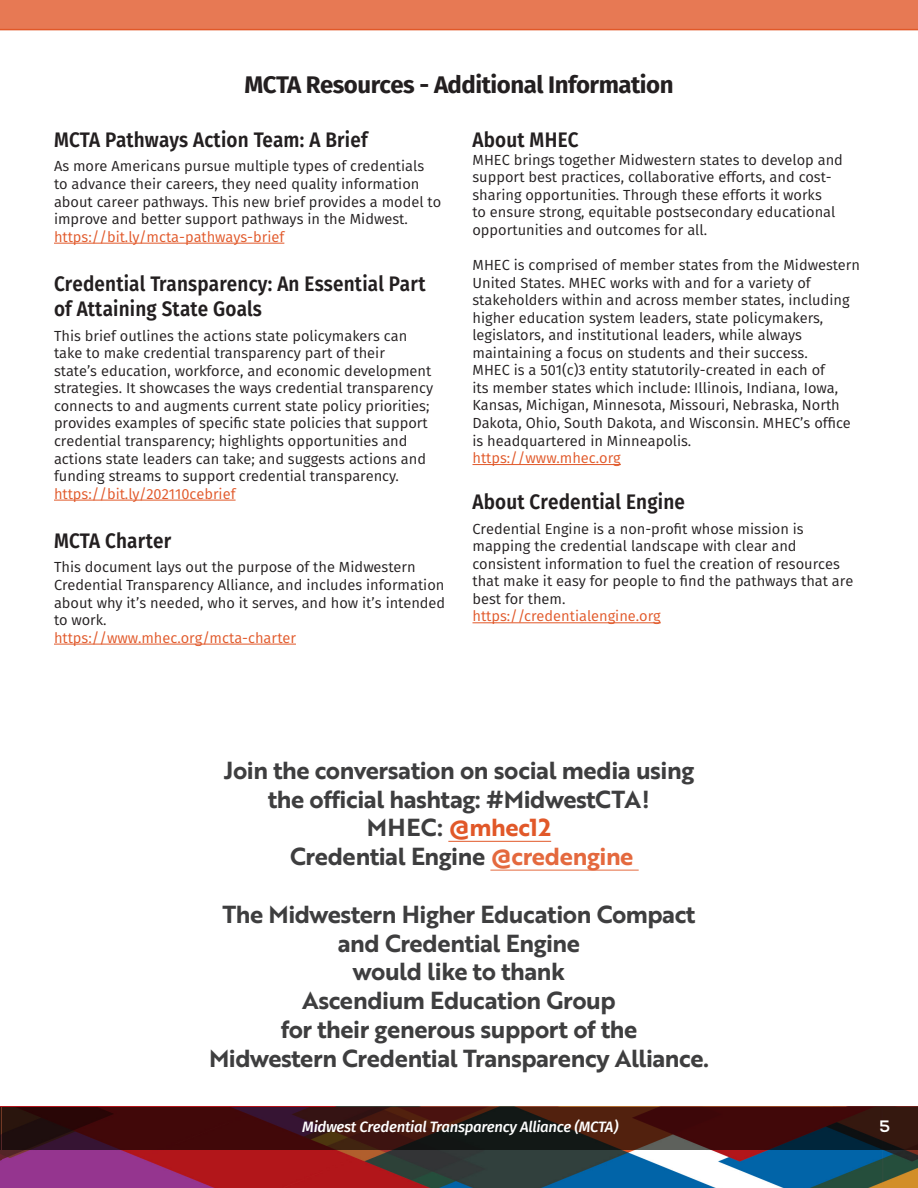
<style>
.page{position:relative;width:918px;height:1188px;background:#fff}
.page>*{position:absolute;margin:0;border:0;box-sizing:border-box;transform-origin:0 0}
.Section_Header{font:24px/28.8px "Brother 1816 Bold";letter-spacing:-.02em;color:#3e3e3f;text-align:center}
.Section_Header-2{font:700 24px "Fira Sans";letter-spacing:-.02em;color:#231f20}
.Section_Header-3{font:24px "Brother 1816 Bold";letter-spacing:.005em;color:#e15829}
.MHEC_Title{font:600 21px/25.2px "Fira Sans";letter-spacing:.01em;color:#231f20;scale:.9 1}
.t1{font:800 16.5px "Nexa Slab";color:#fff}
.t2{font:italic 500 15px "Fira Sans";letter-spacing:-.02em;color:#fff}
.t3{font:14.7px/17.5px "Fira Sans";color:#231f20}
.t4{font:14.7px "Fira Sans";color:#e15829}
.s1{color:#3e3e3f}
.s2{color:#e4693e}
</style>
<div class="page">
<img style="left:0;top:1107px;width:918px;height:81px">
<svg style="left:2px;top:1107px;width:916px;height:42px;background:#361211"></svg>
<hr style="left:0;top:1107px;width:1px;height:42px;background:#5e615c">
<div style="left:0;top:0;width:918px;height:30px;background:#e77954"></div>
<hr style="left:54px;top:243px;width:230px;height:1px;background:#e15829">
<hr style="left:54px;top:500px;width:182px;height:1px;background:#e15829">
<hr style="left:54px;top:644px;width:242px;height:1px;background:#e15829">
<hr style="left:472px;top:464px;width:149px;height:1px;background:#e15829">
<hr style="left:472px;top:622px;width:189px;height:1px;background:#e15829">
<hr style="left:448px;top:841px;width:103px;height:1px;background:#e15829">
<hr style="left:490px;top:870px;width:149px;height:1px;background:#e4693e">
<p class="Section_Header-2" style="left:244px;top:65px;width:431px">MCTA Resources - Additional Information</p>
<p class="MHEC_Title" style="left:54px;top:126px;width:350px">MCTA Pathways Action Team: A Brief</p>
<p class="t3" style="left:54px;top:157px;width:389px">As more Americans pursue multiple types of credentials to advance their careers, they need quality information about career pathways. This new brief provides a model to improve and better support pathways in the Midwest.</p>
<p class="t4" style="left:54px;top:226px;width:232px">https://bit.ly/mcta-pathways-brief</p>
<p class="MHEC_Title" style="left:54px;top:270px;width:414px">Credential Transparency: An Essential Part of Attaining State Goals</p>
<p class="t3" style="left:54px;top:326px;width:381px">This brief outlines the actions state policymakers can take to make credential transparency part of their<br>state’s education, workforce, and economic development strategies. It showcases the ways credential transparency connects to and augments current state policy priorities; provides examples of specific state policies that support credential transparency; highlights opportunities and actions state leaders can take; and suggests actions and funding streams to support credential transparency.</p>
<p class="t4" style="left:54px;top:483px;width:183px">https://bit.ly/202110cebrief</p>
<p class="MHEC_Title" style="left:54px;top:527px;width:132px">MCTA Charter</p>
<p class="t3" style="left:54px;top:558px;width:393px">This document lays out the purpose of the Midwestern Credential Transparency Alliance, and includes information about why it’s needed, who it serves, and how it’s intended to work.</p>
<p class="t4" style="left:54px;top:627px;width:243px">https://www.mhec.org/mcta-charter</p>
<p class="MHEC_Title" style="left:472px;top:126px;width:119px">About MHEC</p>
<p class="t3" style="left:472px;top:151px;width:372px">MHEC brings together Midwestern states to develop and support best practices, collaborative efforts, and cost&shy;sharing opportunities. Through these efforts it works<br>to ensure strong, equitable postsecondary educational opportunities and outcomes for all.</p>
<p class="t3" style="left:472px;top:256px;width:389px">MHEC is comprised of member states from the Midwestern United States. MHEC works with and for a variety of stakeholders within and across member states, including higher education system leaders, state policymakers, legislators, and institutional leaders, while always maintaining a focus on students and their success.</p>
<p class="t3" style="left:472px;top:361px;width:380px">MHEC is a 501(c)3 entity statutorily-created in each of<br>its member states which include: Illinois, Indiana, Iowa, Kansas, Michigan, Minnesota, Missouri, Nebraska, North Dakota, Ohio, South Dakota, and Wisconsin. MHEC’s office is headquartered in Minneapolis.</p>
<p class="t4" style="left:472px;top:447px;width:150px">https://www.mhec.org</p>
<p class="MHEC_Title" style="left:472px;top:488px;width:238px">About Credential Engine</p>
<p class="t3" style="left:472px;top:519px;width:382px">Credential Engine is a non-profit whose mission is mapping the credential landscape with clear and consistent information to fuel the creation of resources that make it easy for people to find the pathways that are best for them.</p>
<p class="t4" style="left:472px;top:605px;width:190px">https://credentialengine.org</p>
<p class="Section_Header" style="left:224px;top:755px;width:472px">Join the conversation on social media using the official hashtag: #MidwestCTA!</p>
<p class="Section_Header-3" style="left:367px;top:810px;width:186px"><span class="s1">MHEC:</span> @mhec12</p>
<p class="Section_Header" style="left:290px;top:841px;width:345px">Credential Engine <span class="s2">@credengine</span></p>
<p class="Section_Header" style="left:222px;top:899px;width:475px">The Midwestern Higher Education Compact</p>
<p class="Section_Header" style="left:338px;top:928px;width:244px">and Credential Engine</p>
<p class="Section_Header" style="left:353px;top:957px;width:214px">would like to thank</p>
<p class="Section_Header" style="left:302px;top:985px;width:315px">Ascendium Education Group</p>
<p class="Section_Header" style="left:281px;top:1014px;width:358px">for their generous support of the</p>
<p class="Section_Header" style="left:209px;top:1043px;width:501px">Midwestern Credential Transparency Alliance.</p>
<p class="t2" style="left:302px;top:1114px;width:318px">Midwest Credential Transparency Alliance (MCTA)</p>
<p class="t1" style="left:879px;top:1116px;width:12px">5</p>
</div>
